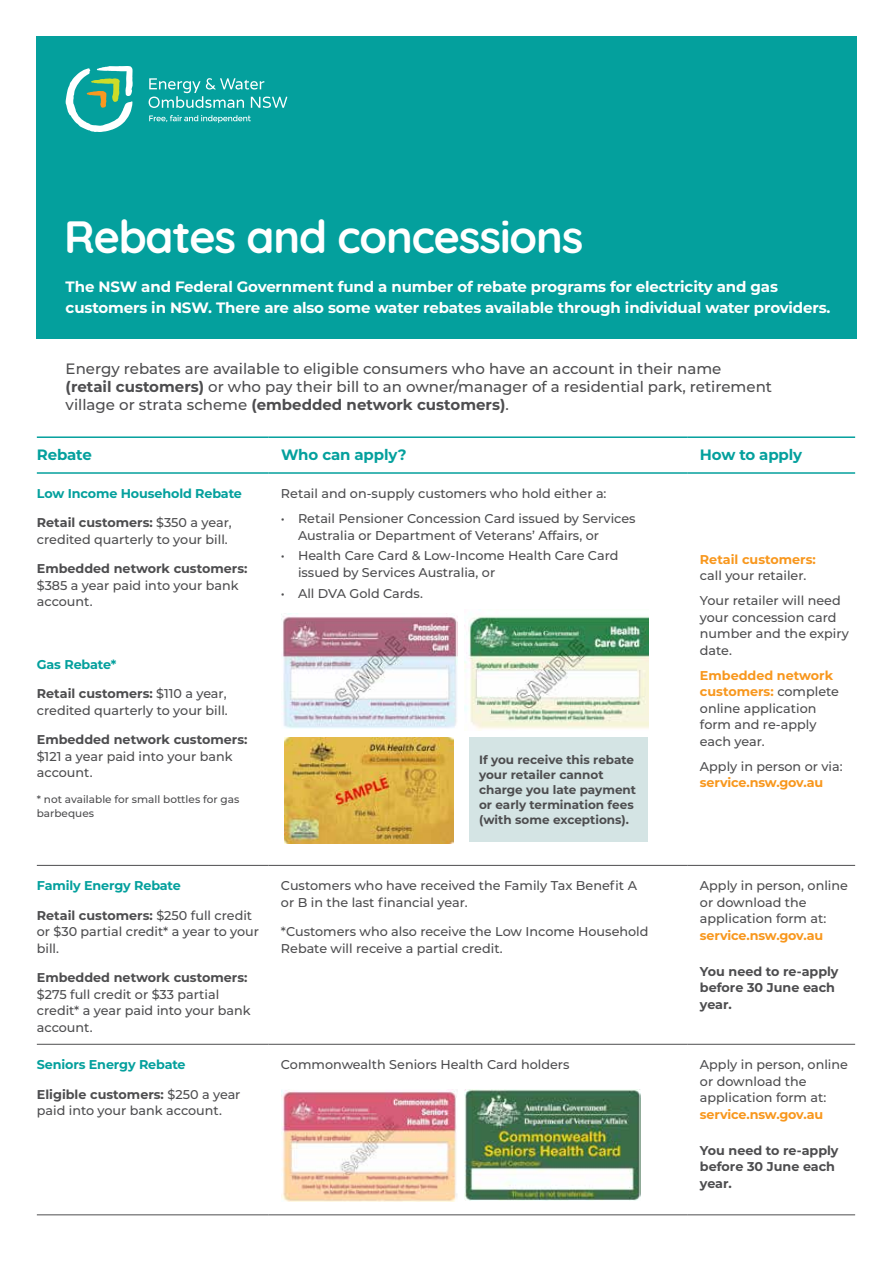
<style>
.page{position:relative;width:893px;height:1263px;background:#fff}
.page>*{position:absolute;margin:0;border:0;box-sizing:border-box;transform-origin:0 0}
.t1{font:700 45px "Quicksand";letter-spacing:-.025em;color:#fff}
.t2{font:500 15px/18px "Montserrat";color:#4d4d4f}
.t3{font:700 15px/21px "Montserrat";letter-spacing:-.01em;color:#fff}
.t4{font:700 15px "Montserrat";letter-spacing:-.01em;color:#04a09d}
.t5{font:500 12.75px/16.5px "Montserrat";color:#4d4d4f}
.t6{font:700 12.75px/16.5px "Montserrat";color:#4d4d4f}
.t7{font:700 12.75px "Montserrat";letter-spacing:-.01em;color:#04a09d}
.t8{font:700 12.75px "Montserrat";letter-spacing:-.01em;color:#f8971d}
.t9{font:700 12px/15px "Montserrat";color:#4d4d4f}
.t10{font:500 10.5px/13.5px "Montserrat";color:#4d4d4f}
.s1{font-weight:700}
.s2{font-weight:700;color:#f8971d}
</style>
<div class="page">
<div style="left:36px;top:36px;width:821px;height:302px;background:#04a09d"></div>
<hr style="left:37px;top:436px;width:231px;height:2px;background:#04a09d">
<hr style="left:268px;top:436px;width:419px;height:2px;background:#04a09d">
<hr style="left:687px;top:436px;width:168px;height:2px;background:#04a09d">
<hr style="left:37px;top:472px;width:231px;height:2px;background:#04a09d">
<hr style="left:268px;top:472px;width:419px;height:2px;background:#04a09d">
<hr style="left:687px;top:472px;width:168px;height:2px;background:#04a09d">
<hr style="left:37px;top:865px;width:231px;height:1px;background:#4d4d4f">
<hr style="left:268px;top:865px;width:419px;height:1px;background:#4d4d4f">
<hr style="left:687px;top:865px;width:168px;height:1px;background:#4d4d4f">
<hr style="left:37px;top:1044px;width:231px;height:1px;background:#4d4d4f">
<hr style="left:268px;top:1044px;width:419px;height:1px;background:#4d4d4f">
<hr style="left:687px;top:1044px;width:168px;height:1px;background:#4d4d4f">
<hr style="left:37px;top:1214px;width:231px;height:1px;background:#4d4d4f">
<hr style="left:268px;top:1214px;width:419px;height:1px;background:#4d4d4f">
<hr style="left:687px;top:1214px;width:168px;height:1px;background:#4d4d4f">
<div style="left:469px;top:737px;width:179px;height:105px;background:#d4e4e4"></div>
<img style="left:282px;top:614px;width:175px;height:115px">
<img style="left:464px;top:616px;width:184px;height:114px">
<img style="left:285px;top:737px;width:169px;height:107px">
<img style="left:282px;top:1089px;width:175px;height:112px">
<img style="left:465px;top:1089px;width:175px;height:112px">
<svg style="left:149px;top:78px;width:138px;height:30px"></svg>
<svg style="left:149px;top:115px;width:102px;height:8px"></svg>
<svg style="left:66px;top:66px;width:67px;height:66px"></svg>
<h1 class="t1" style="left:64px;top:200px;width:521px">Rebates and concessions</h1>
<p class="t3" style="left:66px;top:275px;width:766px">The NSW and Federal Government fund a number of rebate programs for electricity and gas customers in NSW. There are also some water rebates available through individual water providers.</p>
<p class="t2" style="left:66px;top:359px;width:708px">Energy rebates are available to eligible consumers who have an account in their name<br><span class="s1">(retail customers)</span> or who pay their bill to an owner/manager of a residential park, retirement village or strata scheme <span class="s1">(embedded network customers)</span>.</p>
<p class="t4" style="left:37px;top:444px;width:56px">Rebate</p>
<p class="t4" style="left:281px;top:444px;width:127px">Who can apply?</p>
<p class="t4" style="left:700px;top:444px;width:104px">How to apply</p>
<p class="t7" style="left:37px;top:484px;width:207px">Low Income Household Rebate</p>
<p class="t5" style="left:37px;top:514px;width:196px"><span class="s1">Retail customers:</span> $350 a year, credited quarterly to your bill.</p>
<p class="t6" style="left:37px;top:560px;width:212px">Embedded network customers:</p>
<p class="t5" style="left:37px;top:576px;width:203px">$385 a year paid into your bank account.</p>
<p class="t5" style="left:281px;top:485px;width:327px">Retail and on-supply customers who hold either a:</p>
<p class="t5" style="left:298px;top:510px;width:339px;text-indent:-17px">• Retail Pensioner Concession Card issued by Services<br>Australia or Department of Veterans’ Affairs, or</p>
<p class="t5" style="left:298px;top:547px;width:322px;text-indent:-17px">• Health Care Card &amp; Low-Income Health Care Card issued by Services Australia, or</p>
<p class="t5" style="left:281px;top:584px;width:143px">• All DVA Gold Cards.</p>
<p class="t8" style="left:700px;top:550px;width:117px">Retail customers:</p>
<p class="t5" style="left:700px;top:562px;width:142px;line-height:25px">call your retailer.<br>Your retailer will need</p>
<p class="t5" style="left:700px;top:608px;width:151px">your concession card number and the expiry date.</p>
<p class="t5" style="left:700px;top:666px;width:141px"><span class="s2">Embedded network customers:</span> complete online application form and re-apply each year.</p>
<p class="t5" style="left:700px;top:757px;width:144px">Apply in person or via:</p>
<p class="t8" style="left:700px;top:773px;width:125px">service.nsw.gov.au</p>
<p class="t7" style="left:37px;top:655px;width:81px">Gas Rebate*</p>
<p class="t5" style="left:37px;top:685px;width:193px"><span class="s1">Retail customers:</span> $110 a year, credited quarterly to your bill.</p>
<p class="t6" style="left:37px;top:731px;width:212px">Embedded network customers:</p>
<p class="t5" style="left:37px;top:747px;width:197px">$121 a year paid into your bank account.</p>
<p class="t10" style="left:37px;top:792px;width:204px">* not available for small bottles for gas barbeques</p>
<p class="t9" style="left:479px;top:751px;width:159px">If you receive this rebate your retailer cannot charge you late payment or early termination fees (with some exceptions).</p>
<p class="t7" style="left:37px;top:877px;width:146px">Family Energy Rebate</p>
<p class="t5" style="left:37px;top:906px;width:224px"><span class="s1">Retail customers:</span> $250 full credit or $30 partial credit* a year to your bill.</p>
<p class="t6" style="left:37px;top:968px;width:212px">Embedded network customers:</p>
<p class="t5" style="left:37px;top:985px;width:215px">$275 full credit or $33 partial credit* a year paid into your bank account.</p>
<p class="t7" style="left:37px;top:1056px;width:150px">Seniors Energy Rebate</p>
<p class="t5" style="left:37px;top:1085px;width:205px"><span class="s1">Eligible customers:</span> $250 a year paid into your bank account.</p>
<p class="t5" style="left:281px;top:877px;width:358px">Customers who have received the Family Tax Benefit A or B in the last financial year.</p>
<p class="t5" style="left:281px;top:923px;width:369px">*Customers who also receive the Low Income Household<br>Rebate will receive a partial credit.</p>
<p class="t5" style="left:700px;top:877px;width:150px">Apply in person, online or download the application form at:</p>
<p class="t8" style="left:700px;top:926px;width:125px">service.nsw.gov.au</p>
<p class="t6" style="left:700px;top:962px;width:140px">You need to re-apply before 30 June each year.</p>
<p class="t5" style="left:281px;top:1056px;width:290px">Commonwealth Seniors Health Card holders</p>
<p class="t5" style="left:700px;top:1056px;width:150px">Apply in person, online or download the application form at:</p>
<p class="t8" style="left:700px;top:1105px;width:125px">service.nsw.gov.au</p>
<p class="t6" style="left:700px;top:1141px;width:140px">You need to re-apply before 30 June each year.</p>
</div>
